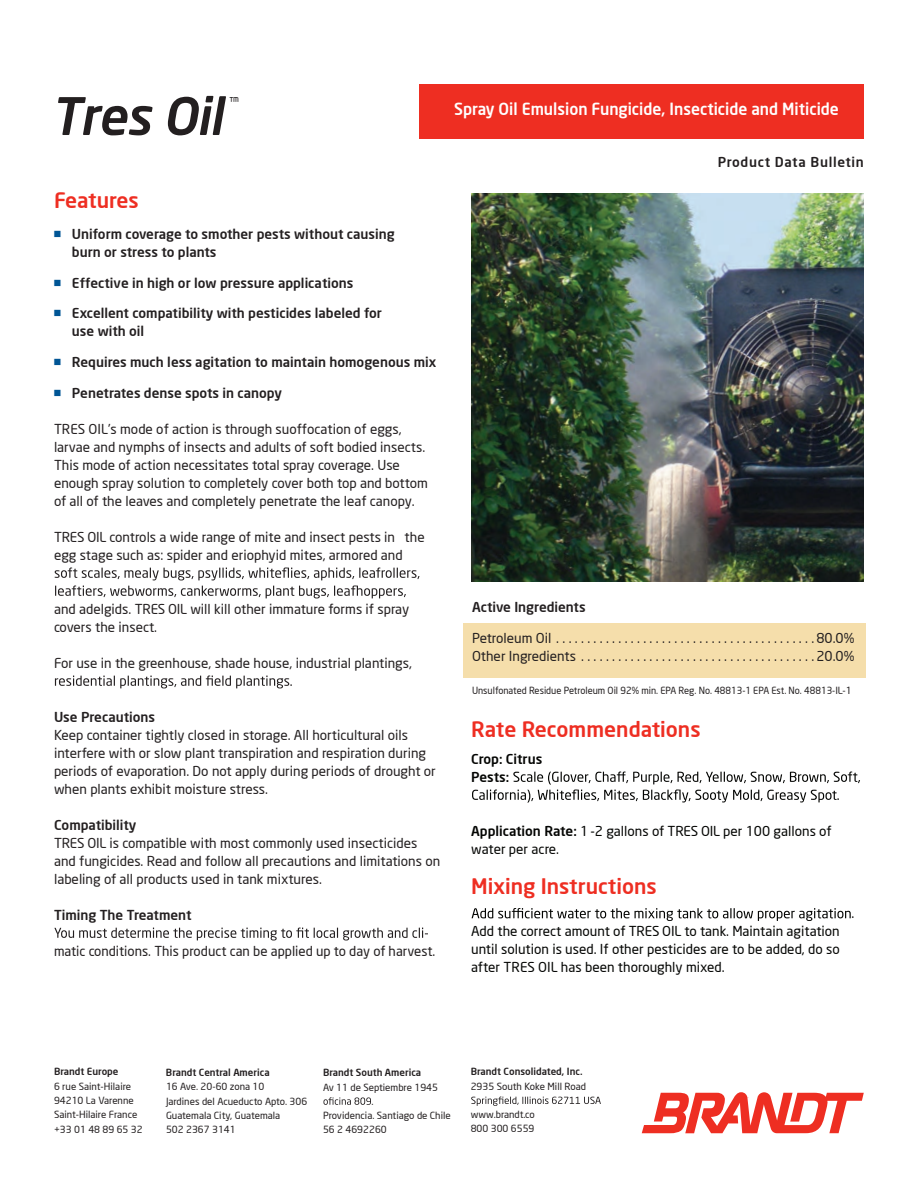
<style>
.page{position:relative;width:918px;height:1188px;background:#fff}
.page>*{position:absolute;margin:0;border:0;box-sizing:border-box;transform-origin:0 0}
.t1{font:italic 500 51px "Neo Sans";letter-spacing:-.02em;color:#231f20}
.t2{font:500 21px "Neo Sans";color:#ee2e22}
.t3{font:500 16.5px "Neo Sans";color:#fff;scale:.95 1}
.t4{font:13.5px/18px "Neo Sans";color:#231f20}
.t5{font:500 13.5px/18px "Neo Sans";color:#231f20}
.t6{font:13.5px/18px "Neo Sans";color:#040503}
.t7{font:500 13.5px "Neo Sans";letter-spacing:.05em;color:#231f20}
.t8{font:500 13.5px/18px "Neo Sans";color:#040503}
.t9{font:12px "Neo Sans";color:#231f20}
.t10{font:9.75px/14.2px "Neo Sans";color:#231f20}
.t11{font:9.75px "Neo Sans";color:#231f20;scale:.95 1}
.t12{font:500 9.75px "Neo Sans";color:#231f20}
.t13{font:6.75px "Zapf Dingbats IT Cby BT";color:#005595}
.s1{font-weight:500}
</style>
<div class="page">
<div style="left:463px;top:623px;width:403px;height:55px;background:#f5deab"></div>
<div style="left:419px;top:84px;width:445px;height:55px;background:#ee2e22"></div>
<svg style="left:55px;top:568px;width:364px;height:12px"></svg>
<svg style="left:55px;top:586px;width:351px;height:12px"></svg>
<svg style="left:55px;top:675px;width:234px;height:13px"></svg>
<svg style="left:54px;top:928px;width:374px;height:13px"></svg>
<svg style="left:642px;top:1092px;width:222px;height:41px"></svg>
<img style="left:471px;top:194px;width:393px;height:388px">
<svg style="left:472px;top:772px;width:388px;height:31px"></svg>
<svg style="left:472px;top:908px;width:379px;height:13px"></svg>
<svg style="left:471px;top:1097px;width:130px;height:9px"></svg>
<svg style="left:323px;top:1097px;width:48px;height:8px"></svg>
<h1 class="t1" style="left:51px;top:84px;width:173px">Tres Oil</h1>
<p class="t9" style="left:229px;top:94px;width:11px">™</p>
<h2 class="t2" style="left:54px;top:187px;width:86px">Features</h2>
<p class="t5" style="left:72px;top:225px;width:324px;text-indent:-18px"><sup>■</sup> Uniform coverage to smother pests without causing burn or stress to plants</p>
<p class="t13" style="left:54px;top:279px;width:8px">■</p>
<p class="t5" style="left:54px;top:304px;width:329px"><sup>■</sup> Excellent compatibility with pesticides labeled for</p>
<p class="t5" style="left:72px;top:273px;width:283px">Effective in high or low pressure applications</p>
<p class="t5" style="left:72px;top:322px;width:74px">use with oil</p>
<p class="t5" style="left:54px;top:353px;width:384px"><sup>■</sup> Requires much less agitation to maintain homogenous mix</p>
<p class="t5" style="left:54px;top:384px;width:230px"><sup>■</sup> Penetrates dense spots in canopy</p>
<p class="t4" style="left:54px;top:420px;width:349px">TRES OIL’s mode of action is through suoffocation of eggs,</p>
<p class="t4" style="left:54px;top:456px;width:375px">This mode of action necessitates total spray coverage. Use enough spray solution to completely cover both top and bottom of all of the leaves and completely penetrate the leaf canopy.</p>
<p class="t4" style="left:54px;top:528px;width:372px">TRES OIL controls a wide range of mite and insect pests in the egg stage such as: spider and eriophyid mites, armored and</p>
<p class="t4" style="left:54px;top:438px;width:373px">larvae and nymphs of insects and adults of soft bodied insects.</p>
<p class="t3" style="left:454px;top:98px;width:406px">Spray Oil Emulsion Fungicide, Insecticide and Miticide</p>
<p class="t7" style="left:718px;top:153px;width:148px">Product Data Bulletin</p>
<p class="t4" style="left:54px;top:600px;width:357px">and adelgids. TRES OIL will kill other immature forms if spray covers the insect.</p>
<p class="t4" style="left:290px;top:654px;width:124px;text-indent:-236px">For use in the greenhouse, shade house, industrial plantings, .</p>
<p class="t5" style="left:54px;top:707px;width:103px">Use Precautions</p>
<p class="t4" style="left:54px;top:726px;width:383px">Keep container tightly closed in storage. All horticultural oils interfere with or slow plant transpiration and respiration during periods of evaporation. Do not apply during periods of drought or when plants exhibit moisture stress.</p>
<p class="t5" style="left:54px;top:815px;width:84px">Compatibility</p>
<p class="t4" style="left:54px;top:834px;width:388px">TRES OIL is compatible with most commonly used insecticides and fungicides. Read and follow all precautions and limitations on labeling of all products used in tank mixtures.</p>
<p class="t5" style="left:54px;top:905px;width:139px">Timing The Treatment</p>
<p class="t4" style="left:54px;top:942px;width:383px">matic conditions. This product can be applied up to day of harvest.</p>
<p class="t5" style="left:472px;top:598px;width:115px">Active Ingredients</p>
<p class="t4" style="left:472px;top:629px;width:384px">Petroleum Oil ..........................................80.0%<br>Other Ingredients ......................................20.0%</p>
<p class="t11" style="left:472px;top:685px;width:401px">Unsulfonated Residue Petroleum Oil 92% min. EPA Reg. No. 48813-1 EPA Est. No. 48813-IL-1</p>
<h2 class="t2" style="left:471px;top:716px;width:231px">Rate Recommendations</h2>
<p class="t8" style="left:471px;top:750px;width:73px">Crop: Citrus<br>Pests:</p>
<p class="t6" style="left:837px;top:786px;width:4px">.</p>
<p class="t6" style="left:471px;top:822px;width:362px"><span class="s1">Application Rate:</span> 1 -2 gallons of TRES OIL per 100 gallons of water per acre.</p>
<h2 class="t2" style="left:471px;top:873px;width:187px">Mixing Instructions</h2>
<p class="t6" style="left:471px;top:922px;width:370px;text-align:justify">Add the correct amount of TRES OIL to tank. Maintain agitation until solution is used. If other pesticides are to be added, do so after TRES OIL has been thoroughly mixed.</p>
<p class="t6" style="left:852px;top:904px;width:4px">.</p>
<p class="t12" style="left:54px;top:1066px;width:66px">Brandt Europe</p>
<p class="t10" style="left:54px;top:1079px;width:90px">6 rue Saint-Hilaire<br>94210 La Varenne<br>Saint-Hilaire France +33 01 48 89 65 32</p>
<p class="t12" style="left:166px;top:1066px;width:105px">Brandt Central America</p>
<p class="t10" style="left:166px;top:1080px;width:143px">16 Ave. 20-60 zona 10<br>Jardines del Acueducto Apto. 306<br>Guatemala City, Guatemala<br>502 2367 3141</p>
<p class="t12" style="left:323px;top:1067px;width:100px">Brandt South America</p>
<p class="t10" style="left:323px;top:1080px;width:117px">Av 11 de Septiembre 1945</p>
<p class="t10" style="left:372px;top:1094px;width:4px">.</p>
<p class="t10" style="left:323px;top:1108px;width:129px">Providencia. Santiago de Chile</p>
<p class="t10" style="left:323px;top:1122px;width:65px">56 2 4692260</p>
<p class="t12" style="left:471px;top:1066px;width:113px">Brandt Consolidated, Inc.</p>
<p class="t10" style="left:471px;top:1079px;width:117px">2935 South Koke Mill Road</p>
<p class="t10" style="left:471px;top:1107px;width:65px">www.brandt.co<br>800 300 6559</p>
</div>
